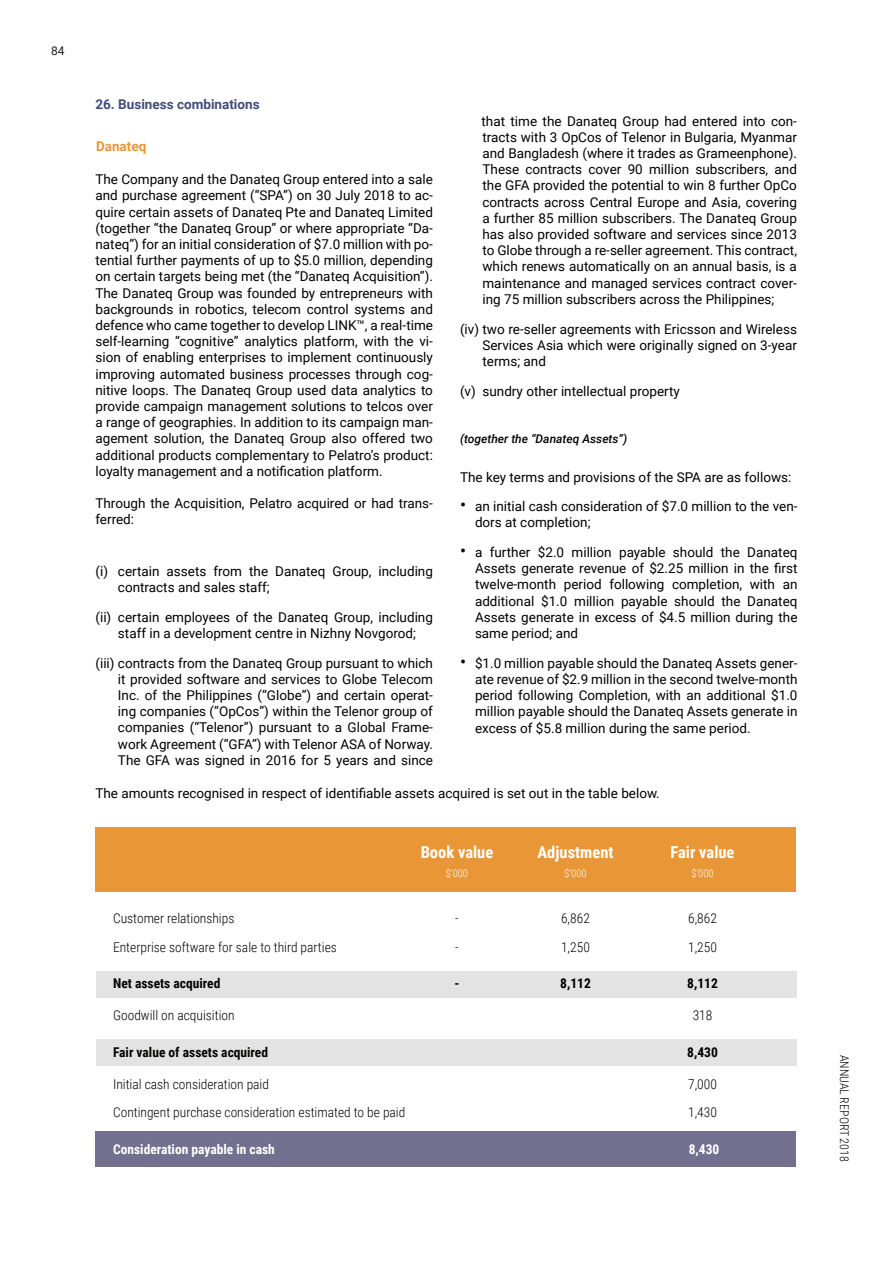
<style>
.page{position:relative;width:893px;height:1263px;background:#fff}
.page>*{position:absolute;margin:0;border:0;box-sizing:border-box;transform-origin:0 0}
.t1{font:700 16.5px "Roboto Condensed";color:#fff}
.t2{font:13.5px/16.2px "Roboto";color:#000;text-align:justify}
.t3{font:300 13.5px "Roboto Condensed";color:#000}
.t4{font:300 13.5px "Roboto Condensed";color:#040503}
.t5{font:700 13.5px "Roboto Condensed";color:#040503}
.t6{font:700 13.5px "Roboto Condensed";color:#fff}
.t7{font:700 13.5px "Roboto";color:#424d7b}
.t8{font:700 13.5px "Roboto Condensed";color:#000}
.t9{font:700 13.5px "Roboto";color:#e99636}
.t10{font:italic 500 12px "Roboto";color:#000}
.t11{font:300 12px "Roboto Condensed";color:#000}
.t12{font:12px "Roboto";color:#1d1b23}
.t13{font:300 10.5px "Roboto Condensed";color:#fff}
.s1{font-size:18px}
</style>
<div class="page">
<div style="left:96px;top:971px;width:700px;height:26px;background:#e3e3e3"></div>
<div style="left:96px;top:1039px;width:700px;height:27px;background:#e3e3e3"></div>
<div style="left:95px;top:827px;width:701px;height:65px;background:#e99636"></div>
<div style="left:95px;top:1131px;width:701px;height:36px;background:#73708f"></div>
<p class="t12" style="left:51px;top:43px;width:15px">84</p>
<p class="t7" style="left:95px;top:95px;width:166px">26. Business combinations</p>
<p class="t2" style="left:482px;top:112px;width:317px">that time the Danateq Group had entered into con&shy;tracts with 3 OpCos of Telenor in Bulgaria, Myanmar and Bangladesh (where it trades as Grameenphone).<br>These contracts cover 90 million subscribers, and the GFA provided the potential to win 8 further OpCo contracts across Central Europe and Asia, covering a further 85 million subscribers. The Danateq Group has also provided software and services since 2013 to Globe through a re-seller agreement. This contract, which renews automatically on an annual basis, is a maintenance and managed services contract cover&shy;ing 75 million subscribers across the Philippines;</p>
<p class="t2" style="left:482px;top:320px;width:316px;text-indent:-22px">(iv) two re-seller agreements with Ericsson and Wireless Services Asia which were originally signed on 3-year terms; and</p>
<p class="t2" style="left:460px;top:382px;width:221px">(v) sundry other intellectual property</p>
<p class="t9" style="left:96px;top:137px;width:52px">Danateq</p>
<p class="t2" style="left:95px;top:171px;width:339px">The Company and the Danateq Group entered into a sale and purchase agreement (“SPA”) on 30 July 2018 to ac&shy;quire certain assets of Danateq Pte and Danateq Limited (together “the Danateq Group” or where appropriate “Da&shy;nateq”) for an initial consideration of $7.0 million with po&shy;tential further payments of up to $5.0 million, depending on certain targets being met (the “Danateq Acquisition”).<br>The Danateq Group was founded by entrepreneurs with backgrounds in robotics, telecom control systems and defence who came together to develop LINK™, a real-time self-learning “cognitive” analytics platform, with the vi&shy;sion of enabling enterprises to implement continuously improving automated business processes through cog&shy;nitive loops. The Danateq Group used data analytics to provide campaign management solutions to telcos over a range of geographies. In addition to its campaign man&shy;agement solution, the Danateq Group also offered two additional products complementary to Pelatro’s product: loyalty management and a notification platform.</p>
<p class="t2" style="left:95px;top:495px;width:339px">Through the Acquisition, Pelatro acquired or had trans&shy;ferred:</p>
<p class="t2" style="left:475px;top:498px;width:324px;text-indent:-15px"><span class="s1">•</span> an initial cash consideration of $7.0 million to the ven&shy;dors at completion;</p>
<p class="t2" style="left:475px;top:544px;width:324px;text-indent:-15px"><span class="s1">•</span> a further $2.0 million payable should the Danateq Assets generate revenue of $2.25 million in the first twelve-month period following completion, with an additional $1.0 million payable should the Danateq Assets generate in excess of $4.5 million during the same period; and</p>
<p class="t2" style="left:475px;top:654px;width:324px;text-indent:-15px"><span class="s1">•</span> $1.0 million payable should the Danateq Assets gener&shy;ate revenue of $2.9 million in the second twelve-month period following Completion, with an additional $1.0 million payable should the Danateq Assets generate in excess of $5.8 million during the same period.</p>
<p class="t10" style="left:460px;top:430px;width:169px">(together the “Danateq Assets”)</p>
<p class="t2" style="left:460px;top:469px;width:333px">The key terms and provisions of the SPA are as follows:</p>
<p class="t2" style="left:118px;top:562px;width:317px;text-indent:-23px">(i) certain assets from the Danateq Group, including contracts and sales staff;</p>
<p class="t2" style="left:95px;top:608px;width:339px;text-align:center">(ii) certain employees of the Danateq Group, including staff in a development centre in Nizhny Novgorod;</p>
<p class="t2" style="left:118px;top:654px;width:317px;text-indent:-23px">(iii) contracts from the Danateq Group pursuant to which it provided software and services to Globe Telecom Inc. of the Philippines (“Globe”) and certain operat&shy;ing companies (“OpCos”) within the Telenor group of companies (“Telenor”) pursuant to a Global Frame&shy;work Agreement (“GFA”) with Telenor ASA of Norway.<br>The GFA was signed in 2016 for 5 years and since</p>
<p class="t2" style="left:95px;top:784px;width:566px">The amounts recognised in respect of identifiable assets acquired is set out in the table below.</p>
<p class="t1" style="left:421px;top:840px;width:74px">Book value</p>
<p class="t1" style="left:537px;top:840px;width:78px">Adjustment</p>
<p class="t1" style="left:670px;top:840px;width:66px">Fair value</p>
<p class="t13" style="left:446px;top:866px;width:24px">$’000</p>
<p class="t13" style="left:564px;top:866px;width:24px">$’000</p>
<p class="t13" style="left:691px;top:866px;width:24px">$’000</p>
<p class="t3" style="left:113px;top:908px;width:123px">Customer relationships</p>
<p class="t3" style="left:455px;top:908px;width:5px">-</p>
<p class="t3" style="left:561px;top:908px;width:30px">6,862</p>
<p class="t3" style="left:688px;top:908px;width:30px">6,862</p>
<p class="t4" style="left:113px;top:938px;width:225px">Enterprise software for sale to third parties</p>
<p class="t5" style="left:113px;top:974px;width:109px">Net assets acquired</p>
<p class="t3" style="left:455px;top:938px;width:5px">-</p>
<p class="t3" style="left:561px;top:938px;width:30px">1,250</p>
<p class="t8" style="left:455px;top:974px;width:6px">-</p>
<p class="t8" style="left:560px;top:974px;width:32px">8,112</p>
<p class="t3" style="left:688px;top:938px;width:30px">1,250</p>
<p class="t8" style="left:687px;top:974px;width:32px">8,112</p>
<p class="t3" style="left:113px;top:1006px;width:123px">Goodwill on acquisition</p>
<p class="t3" style="left:693px;top:1006px;width:21px">318</p>
<p class="t5" style="left:113px;top:1043px;width:157px">Fair value of assets acquired</p>
<p class="t8" style="left:687px;top:1043px;width:32px">8,430</p>
<p class="t3" style="left:113px;top:1075px;width:157px">Initial cash consideration paid</p>
<p class="t3" style="left:688px;top:1075px;width:30px">7,000</p>
<p class="t4" style="left:113px;top:1103px;width:294px">Contingent purchase consideration estimated to be paid</p>
<p class="t3" style="left:688px;top:1103px;width:30px">1,430</p>
<p class="t6" style="left:113px;top:1139px;width:163px">Consideration payable in cash</p>
<p class="t6" style="left:689px;top:1139px;width:32px">8,430</p>
<p class="t11" style="left:853px;top:1054px;width:109px;rotate:90deg">ANNUAL REPORT 2018</p>
</div>
